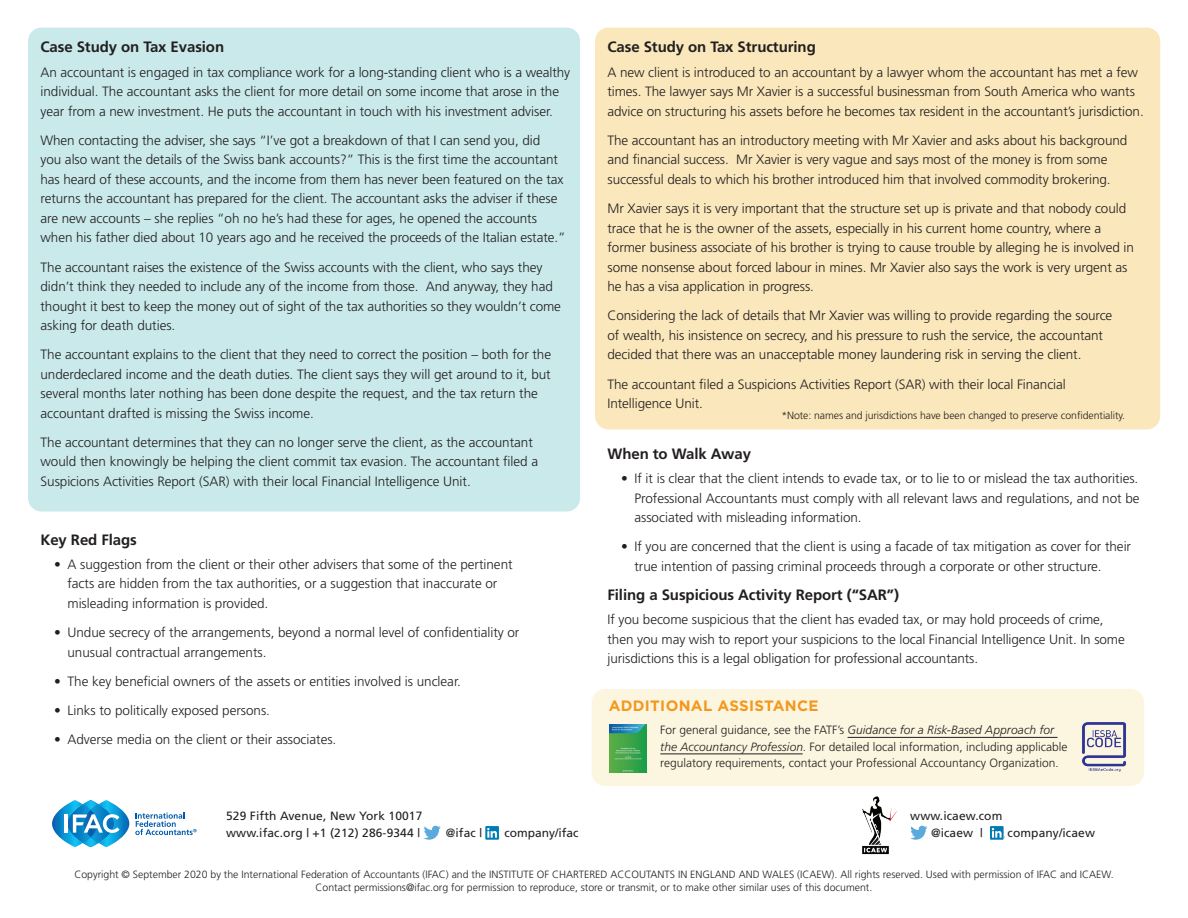
<style>
.page{position:relative;width:1188px;height:918px;background:#fff}
.page>*{position:absolute;margin:0;border:0;box-sizing:border-box;transform-origin:0 0}
.t1{font:700 15px "Frutiger";letter-spacing:-.005em;color:#231f20}
.t2{font:700 15px "Gotham";letter-spacing:.02em;color:#f2981e}
.t3{font:300 13.5px/19.5px "Frutiger";letter-spacing:-.005em;color:#231f20}
.t4{font:300 12px/16.5px "Frutiger";color:#231f20}
.t5{font:12px/16.5px "Frutiger";letter-spacing:.01em;color:#231f20}
.t6{font:300 10.5px/13.5px "Frutiger";color:#231f20;text-align:center}
.s1{font-style:italic}
</style>
<div class="page">
<svg style="left:52px;top:800px;width:77px;height:47px"></svg>
<svg style="left:135px;top:812px;width:62px;height:23px"></svg>
<svg style="left:424px;top:826px;width:17px;height:14px"></svg>
<div style="left:485px;top:826px;width:14px;height:14px;background:#007bb6"></div>
<svg style="left:487px;top:828px;width:10px;height:10px"></svg>
<img style="left:862px;top:796px;width:35px;height:59px">
<svg style="left:910px;top:826px;width:17px;height:14px"></svg>
<div style="left:990px;top:826px;width:14px;height:14px;background:#007bb6"></div>
<svg style="left:992px;top:828px;width:10px;height:10px"></svg>
<div style="left:28px;top:28px;width:552px;height:484px;background:#c9e9ea;border-radius:14px"></div>
<div style="left:595px;top:28px;width:565px;height:401px;background:#fae7bb;border-radius:14px"></div>
<div style="left:592px;top:689px;width:552px;height:97px;background:#fcf5e0;border-radius:14px"></div>
<hr style="left:848px;top:737px;width:210px;height:1px;background:#231f20">
<hr style="left:660px;top:754px;width:143px;height:1px;background:#231f20">
<img style="left:609px;top:724px;width:38px;height:48px">
<img style="left:1082px;top:722px;width:44px;height:50px">
<p class="t1" style="left:40px;top:38px;width:185px">Case Study on Tax Evasion</p>
<p class="t3" style="left:40px;top:62px;width:531px">An accountant is engaged in tax compliance work for a long-standing client who is a wealthy individual. The accountant asks the client for more detail on some income that arose in the year from a new investment. He puts the accountant in touch with his investment adviser.</p>
<p class="t3" style="left:40px;top:130px;width:527px">When contacting the adviser, she says “I’ve got a breakdown of that I can send you, did<br>you also want the details of the Swiss bank accounts?” This is the first time the accountant has heard of these accounts, and the income from them has never been featured on the tax returns the accountant has prepared for the client. The accountant asks the adviser if these are new accounts – she replies “oh no he’s had these for ages, he opened the accounts when his father died about 10 years ago and he received the proceeds of the Italian estate.”</p>
<p class="t3" style="left:40px;top:257px;width:522px">The accountant raises the existence of the Swiss accounts with the client, who says they didn’t think they needed to include any of the income from those. And anyway, they had thought it best to keep the money out of sight of the tax authorities so they wouldn’t come asking for death duties.</p>
<p class="t3" style="left:40px;top:345px;width:512px">The accountant explains to the client that they need to correct the position – both for the underdeclared income and the death duties. The client says they will get around to it, but several months later nothing has been done despite the request, and the tax return the accountant drafted is missing the Swiss income.</p>
<p class="t3" style="left:40px;top:433px;width:499px">The accountant determines that they can no longer serve the client, as the accountant would then knowingly be helping the client commit tax evasion. The accountant filed a<br>Suspicions Activities Report (SAR) with their local Financial Intelligence Unit.</p>
<p class="t1" style="left:40px;top:531px;width:98px">Key Red Flags</p>
<p class="t3" style="left:68px;top:554px;width:447px;text-indent:-14px">• A suggestion from the client or their other advisers that some of the pertinent facts are hidden from the tax authorities, or a suggestion that inaccurate or misleading information is provided.</p>
<p class="t3" style="left:68px;top:623px;width:453px;text-indent:-14px">• Undue secrecy of the arrangements, beyond a normal level of confidentiality or unusual contractual arrangements.</p>
<p class="t3" style="left:54px;top:671px;width:408px">• The key beneficial owners of the assets or entities involved is unclear.</p>
<p class="t3" style="left:54px;top:701px;width:218px">• Links to politically exposed persons.</p>
<p class="t3" style="left:54px;top:730px;width:284px">• Adverse media on the client or their associates.</p>
<p class="t1" style="left:608px;top:38px;width:210px">Case Study on Tax Structuring</p>
<p class="t3" style="left:608px;top:62px;width:538px">A new client is introduced to an accountant by a lawyer whom the accountant has met a few times. The lawyer says Mr Xavier is a successful businessman from South America who wants advice on structuring his assets before he becomes tax resident in the accountant’s jurisdiction.</p>
<p class="t3" style="left:608px;top:130px;width:521px">The accountant has an introductory meeting with Mr Xavier and asks about his background and financial success. Mr Xavier is very vague and says most of the money is from some successful deals to which his brother introduced him that involved commodity brokering.</p>
<p class="t3" style="left:608px;top:199px;width:528px">Mr Xavier says it is very important that the structure set up is private and that nobody could trace that he is the owner of the assets, especially in his current home country, where a former business associate of his brother is trying to cause trouble by alleging he is involved in some nonsense about forced labour in mines. Mr Xavier also says the work is very urgent as he has a visa application in progress.</p>
<p class="t3" style="left:608px;top:306px;width:506px">Considering the lack of details that Mr Xavier was willing to provide regarding the source of wealth, his insistence on secrecy, and his pressure to rush the service, the accountant decided that there was an unacceptable money laundering risk in serving the client.</p>
<p class="t3" style="left:608px;top:374px;width:460px">The accountant filed a Suspicions Activities Report (SAR) with their local Financial<br>Intelligence Unit.</p>
<p class="t6" style="left:781px;top:408px;width:345px">*Note: names and jurisdictions have been changed to preserve confidentiality.</p>
<p class="t1" style="left:608px;top:445px;width:145px">When to Walk Away</p>
<p class="t3" style="left:634px;top:469px;width:507px;text-align:justify;text-indent:-14px">• If it is clear that the client intends to evade tax, or to lie to or mislead the tax authorities.<br>Professional Accountants must comply with all relevant laws and regulations, and not be associated with misleading information.</p>
<p class="t3" style="left:634px;top:537px;width:498px;text-indent:-14px">• If you are concerned that the client is using a facade of tax mitigation as cover for their true intention of passing criminal proceeds through a corporate or other structure.</p>
<p class="t1" style="left:608px;top:586px;width:293px">Filing a Suspicious Activity Report (“SAR”)</p>
<p class="t3" style="left:608px;top:610px;width:519px">If you become suspicious that the client has evaded tax, or may hold proceeds of crime, then you may wish to report your suspicions to the local Financial Intelligence Unit. In some jurisdictions this is a legal obligation for professional accountants.</p>
<p class="t2" style="left:609px;top:697px;width:211px">ADDITIONAL ASSISTANCE</p>
<p class="t4" style="left:660px;top:722px;width:409px">For general guidance, see the FATF’s <span class="s1">Guidance for a Risk-Based Approach for the Accountancy Profession</span>. For detailed local information, including applicable regulatory requirements, contact your Professional Accountancy Organization.</p>
<p class="t5" style="left:226px;top:808px;width:198px">529 Fifth Avenue, New York 10017 www.ifac.org | +1 (212) 286-9344 |</p>
<p class="t5" style="left:910px;top:808px;width:94px;text-align:center">www.icaew.com @icaew |</p>
<p class="t5" style="left:446px;top:824px;width:38px">@ifac |</p>
<p class="t5" style="left:504px;top:824px;width:76px">company/ifac</p>
<p class="t5" style="left:1008px;top:824px;width:89px">company/icaew</p>
<p class="t6" style="left:74px;top:867px;width:1041px">Copyright © September 2020 by the International Federation of Accountants (IFAC) and the INSTITUTE OF CHARTERED ACCOUTANTS IN ENGLAND AND WALES (ICAEW). All rights reserved. Used with permission of IFAC and ICAEW.<br>Contact permissions@ifac.org for permission to reproduce, store or transmit, or to make other similar uses of this document.</p>
</div>
